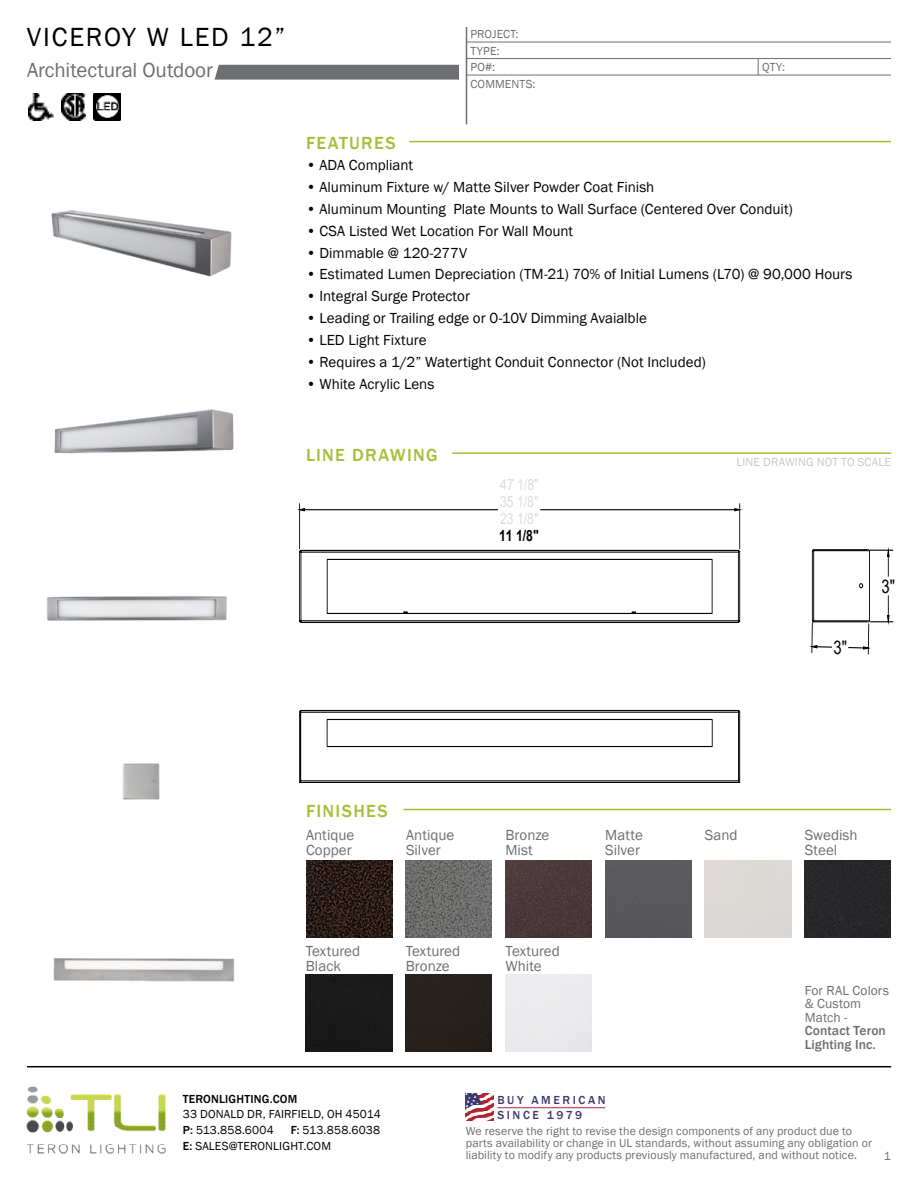
<style>
.page{position:relative;width:918px;height:1188px;background:#fff}
.page>*{position:absolute;margin:0;border:0;box-sizing:border-box;transform-origin:0 0}
.t1{font:27px "Franklin Gothic";letter-spacing:.065em;color:#000}
.t2{font:21px "Franklin Gothic";letter-spacing:-.005em;color:#6d6e71}
.t3{font:18.75px "Arial";color:#000;scale:.79 1}
.t4{font:500 18px "Franklin Gothic";letter-spacing:.07em;color:#a7be39}
.t5{font:15.45px/17px "Arial";color:#dcdcdc;text-align:justify;scale:.79 1}
.t6{font:700 15.45px "Arial";color:#000;scale:.79 1}
.t7{font:15px "Franklin Gothic";color:#000}
.t8{font:15px/15px "Franklin Gothic";color:#6d6e71}
.t9{font:13.5px/13.5px "Franklin Gothic";letter-spacing:.005em;color:#6d6e71}
.t10{font:500 13.5px/13.5px "Franklin Gothic";letter-spacing:.01em;color:#6d6e71}
.t11{font:12px/12px "Franklin Gothic";letter-spacing:.01em;color:#6d6e71}
.t12{font:12px/15.8px "Franklin Gothic";letter-spacing:.015em;color:#000}
.t13{font:12px "Franklin Gothic";letter-spacing:.01em;color:#c8c9cb}
.t14{font:500 12px/15px "Franklin Gothic";letter-spacing:.215em;color:#3d3b6e}
.t15{font:500 12px "Franklin Gothic";letter-spacing:.015em;color:#000}
.s1{font-weight:500}
</style>
<div class="page">
<hr style="left:409px;top:141px;width:482px;height:1px;background:#a7be39">
<hr style="left:452px;top:452px;width:439px;height:2px;background:#a7be39">
<hr style="left:404px;top:809px;width:487px;height:1px;background:#a7be39">
<svg style="left:758px;top:59px;width:1px;height:16px"></svg>
<img style="left:93px;top:93px;width:27px;height:27px">
<img style="left:62px;top:93px;width:24px;height:27px">
<img style="left:28px;top:93px;width:26px;height:27px">
<img style="left:306px;top:860px;width:86px;height:77px">
<div style="left:306px;top:975px;width:86px;height:77px;background:#191919"></div>
<img style="left:406px;top:860px;width:86px;height:77px">
<div style="left:406px;top:975px;width:86px;height:77px;background:#26211d"></div>
<img style="left:506px;top:860px;width:86px;height:77px">
<div style="left:605px;top:860px;width:87px;height:77px;background:#59595b"></div>
<div style="left:805px;top:860px;width:86px;height:77px;background:#272729"></div>
<svg style="left:215px;top:65px;width:244px;height:15px;background:#717275"></svg>
<img style="left:51px;top:210px;width:181px;height:67px">
<img style="left:46px;top:596px;width:181px;height:25px">
<img style="left:122px;top:763px;width:38px;height:37px">
<img style="left:34px;top:958px;width:217px;height:108px">
<img style="left:54px;top:409px;width:180px;height:45px">
<svg style="left:299px;top:547px;width:441px;height:76px"></svg>
<div style="left:327px;top:719px;width:386px;height:28px;border:1px solid #000"></div>
<hr style="left:301px;top:710px;width:437px;height:1px;background:#000">
<hr style="left:301px;top:782px;width:438px;height:1px;background:#000">
<hr style="left:739px;top:712px;width:1px;height:71px;background:#000">
<hr style="left:738px;top:712px;width:1px;height:71px;background:#000">
<hr style="left:299px;top:712px;width:1px;height:71px;background:#000">
<hr style="left:300px;top:712px;width:1px;height:71px;background:#000">
<div style="left:813px;top:550px;width:57px;height:71px;border:1px solid #000"></div>
<svg style="left:859px;top:583px;width:4px;height:5px"></svg>
<hr style="left:812px;top:551px;width:1px;height:69px;background:#000">
<hr style="left:814px;top:621px;width:54px;height:1px;background:#000">
<hr style="left:814px;top:549px;width:54px;height:1px;background:#000">
<hr style="left:299px;top:504px;width:1px;height:45px;background:#000">
<hr style="left:739px;top:504px;width:1px;height:45px;background:#000">
<hr style="left:305px;top:509px;width:193px;height:1px;background:#000">
<hr style="left:541px;top:509px;width:194px;height:1px;background:#000">
<svg style="left:299px;top:508px;width:6px;height:4px"></svg>
<svg style="left:734px;top:508px;width:6px;height:4px"></svg>
<svg style="left:868px;top:549px;width:25px;height:27px"></svg>
<svg style="left:811px;top:619px;width:21px;height:34px"></svg>
<svg style="left:849px;top:596px;width:44px;height:59px"></svg>
<hr style="left:466px;top:27px;width:1px;height:97px;background:#6d6e71">
<hr style="left:466px;top:42px;width:425px;height:1px;background:#6d6e71">
<hr style="left:466px;top:58px;width:425px;height:1px;background:#6d6e71">
<hr style="left:466px;top:75px;width:425px;height:1px;background:#6d6e71">
<hr style="left:27px;top:1066px;width:864px;height:1px;background:#000">
<img style="left:26px;top:1086px;width:140px;height:68px">
<img style="left:466px;top:1093px;width:28px;height:28px">
<hr style="left:497px;top:1107px;width:108px;height:1px;background:#b22335">
<h1 class="t1" style="left:27px;top:20px;width:260px">VICEROY W LED 12”</h1>
<h2 class="t2" style="left:27px;top:57px;width:187px">Architectural Outdoor</h2>
<p class="t4" style="left:306px;top:132px;width:91px">FEATURES</p>
<p class="t11" style="left:470px;top:26px;width:50px;line-height:16.4px">PROJECT:<br>TYPE:</p>
<p class="t11" style="left:470px;top:78px;width:67px">COMMENTS:</p>
<p class="t11" style="left:470px;top:61px;width:26px">PO#:</p>
<p class="t11" style="left:762px;top:61px;width:24px">QTY:</p>
<p class="t7" style="left:306px;top:156px;width:109px">• ADA Compliant</p>
<p class="t7" style="left:306px;top:178px;width:350px">• Aluminum Fixture w/ Matte Silver Powder Coat Finish</p>
<p class="t7" style="left:306px;top:199px;width:488px">• Aluminum Mounting Plate Mounts to Wall Surface (Centered Over Conduit)</p>
<p class="t7" style="left:306px;top:221px;width:269px">• CSA Listed Wet Location For Wall Mount</p>
<p class="t7" style="left:306px;top:243px;width:163px">• Dimmable @ 120-277V</p>
<p class="t7" style="left:306px;top:265px;width:548px">• Estimated Lumen Depreciation (TM-21) 70% of Initial Lumens (L70) @ 90,000 Hours</p>
<p class="t7" style="left:306px;top:287px;width:165px">• Integral Surge Protector</p>
<p class="t7" style="left:306px;top:309px;width:343px">• Leading or Trailing edge or 0-10V Dimming Avaialble</p>
<p class="t7" style="left:306px;top:331px;width:122px">• LED Light Fixture</p>
<p class="t7" style="left:306px;top:353px;width:401px">• Requires a 1/2” Watertight Conduit Connector (Not Included)</p>
<p class="t7" style="left:306px;top:375px;width:130px">• White Acrylic Lens</p>
<p class="t4" style="left:306px;top:444px;width:133px">LINE DRAWING</p>
<p class="t5" style="left:500px;top:476px;width:50px">47 1/8" 35 1/8" 23 1/8"</p>
<p class="t6" style="left:499px;top:524px;width:52px">11 1/8"</p>
<p class="t13" style="left:737px;top:455px;width:156px">LINE DRAWING NOT TO SCALE</p>
<p class="t3" style="left:833px;top:634px;width:19px">3"</p>
<p class="t3" style="left:882px;top:573px;width:19px">3"</p>
<p class="t4" style="left:306px;top:800px;width:83px">FINISHES</p>
<p class="t8" style="left:306px;top:828px;width:50px">Antique<br>Copper</p>
<p class="t8" style="left:406px;top:828px;width:50px">Antique<br>Silver</p>
<p class="t8" style="left:506px;top:828px;width:45px">Bronze<br>Mist</p>
<p class="t8" style="left:605px;top:828px;width:39px">Matte<br>Silver</p>
<p class="t8" style="left:805px;top:828px;width:54px">Swedish<br>Steel</p>
<p class="t8" style="left:705px;top:828px;width:34px">Sand</p>
<p class="t8" style="left:306px;top:943px;width:56px">Textured<br>Black</p>
<p class="t8" style="left:406px;top:943px;width:56px">Textured<br>Bronze</p>
<p class="t8" style="left:506px;top:943px;width:56px">Textured<br>White</p>
<p class="t9" style="left:805px;top:984px;width:86px">For RAL Colors &amp; Custom<br>Match -</p>
<p class="t10" style="left:805px;top:1024px;width:83px">Contact Teron<br>Lighting Inc.</p>
<p class="t15" style="left:183px;top:1091px;width:116px">TERONLIGHTING.COM</p>
<p class="t12" style="left:183px;top:1107px;width:200px">33 DONALD DR, FAIRFIELD, OH 45014<br><span class="s1">P:</span> 513.858.6004</p>
<p class="t14" style="left:497px;top:1093px;width:110px">BUY AMERICAN<br>SINCE 1979</p>
<p class="t12" style="left:183px;top:1123px;width:199px;text-indent:108px"><span class="s1">F:</span> 513.858.6038<br><span class="s1">E:</span> SALES@TERONLIGHT.COM</p>
<p class="t11" style="left:466px;top:1125px;width:408px">We reserve the right to revise the design components of any product due to parts availability or change in UL standards, without assuming any obligation or liability to modify any products previously manufactured, and without notice.</p>
<p class="t11" style="left:884px;top:1150px;width:9px">1</p>
</div>
